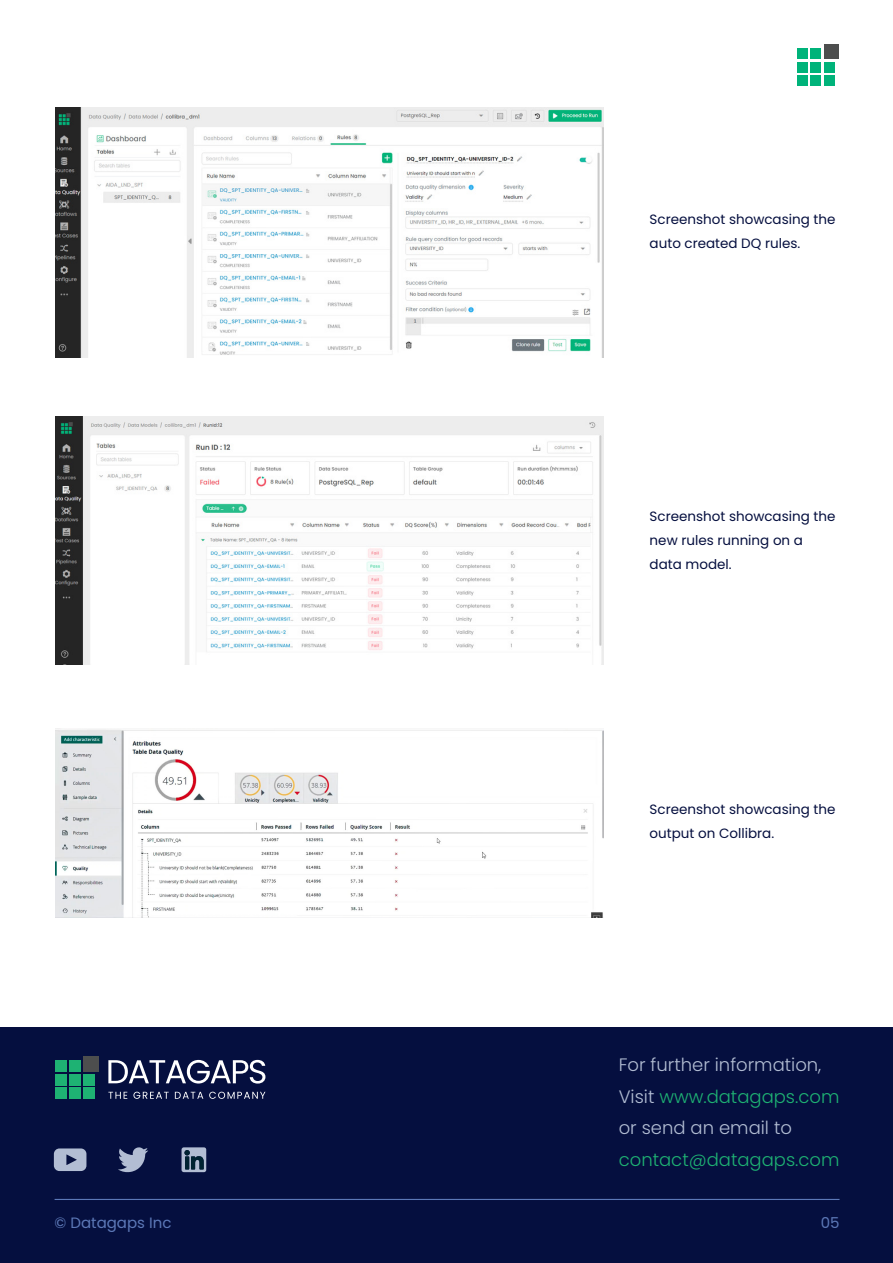
<style>
.page{position:relative;width:893px;height:1263px;background:#fff}
.page>*{position:absolute;margin:0;border:0;box-sizing:border-box;transform-origin:0 0}
.t1{font:300 18px/31.5px "Poppins";color:#b2bdd3}
.t2{font:300 18px "Poppins";color:#1eb273}
.t3{font:15px "Poppins";color:#5c78b7}
.t4{font:13.5px/24px "Poppins";color:#050f3f}
.s1{color:#1eb273}
</style>
<div class="page">
<div style="left:797px;top:48px;width:11px;height:11px;background:#00b37a"></div>
<div style="left:811px;top:48px;width:10px;height:11px;background:#00b37a"></div>
<div style="left:797px;top:62px;width:11px;height:11px;background:#00b37a"></div>
<div style="left:824px;top:62px;width:11px;height:11px;background:#00b37a"></div>
<div style="left:811px;top:62px;width:10px;height:11px;background:#00b37a"></div>
<div style="left:797px;top:75px;width:11px;height:11px;background:#00b37a"></div>
<div style="left:824px;top:75px;width:11px;height:11px;background:#00b37a"></div>
<div style="left:811px;top:75px;width:10px;height:11px;background:#00b37a"></div>
<div style="left:824px;top:45px;width:15px;height:14px;background:#4d4e4e"></div>
<div style="left:0;top:1028px;width:893px;height:235px;background:#050f3f"></div>
<svg style="left:108px;top:1060px;width:157px;height:23px"></svg>
<svg style="left:108px;top:1092px;width:19px;height:7px"></svg>
<svg style="left:133px;top:1092px;width:36px;height:7px"></svg>
<svg style="left:175px;top:1092px;width:28px;height:7px"></svg>
<svg style="left:209px;top:1092px;width:56px;height:7px"></svg>
<div style="left:55px;top:1060px;width:12px;height:11px;background:#1eb273"></div>
<div style="left:69px;top:1060px;width:11px;height:11px;background:#1eb273"></div>
<div style="left:55px;top:1074px;width:12px;height:11px;background:#1eb273"></div>
<div style="left:83px;top:1074px;width:11px;height:11px;background:#1eb273"></div>
<div style="left:69px;top:1074px;width:11px;height:11px;background:#1eb273"></div>
<div style="left:55px;top:1088px;width:12px;height:11px;background:#1eb273"></div>
<div style="left:83px;top:1088px;width:11px;height:11px;background:#1eb273"></div>
<div style="left:69px;top:1088px;width:11px;height:11px;background:#1eb273"></div>
<div style="left:83px;top:1056px;width:15px;height:15px;background:#4d4e4e"></div>
<hr style="left:55px;top:1199px;width:784px;height:1px;background:#5c78b7">
<svg style="left:54px;top:1148px;width:32px;height:23px"></svg>
<svg style="left:118px;top:1147px;width:30px;height:25px"></svg>
<svg style="left:182px;top:1147px;width:24px;height:25px"></svg>
<img style="left:55px;top:107px;width:549px;height:250px">
<img style="left:55px;top:417px;width:549px;height:248px">
<img style="left:55px;top:728px;width:549px;height:189px">
<p class="t4" style="left:650px;top:208px;width:187px">Screenshot showcasing the auto created DQ rules.</p>
<p class="t4" style="left:650px;top:505px;width:187px">Screenshot showcasing the new rules running on a data model.</p>
<p class="t4" style="left:650px;top:798px;width:187px">Screenshot showcasing the output on Collibra.</p>
<h1 class="t1" style="left:619px;top:1049px;width:222px">For further information,<br>Visit <span class="s1">www.datagaps.com </span>or send an email to</h1>
<h1 class="t2" style="left:619px;top:1149px;width:222px">contact@datagaps.com</h1>
<p class="t3" style="left:55px;top:1214px;width:118px">© Datagaps Inc</p>
<p class="t3" style="left:821px;top:1214px;width:20px">05</p>
</div>
